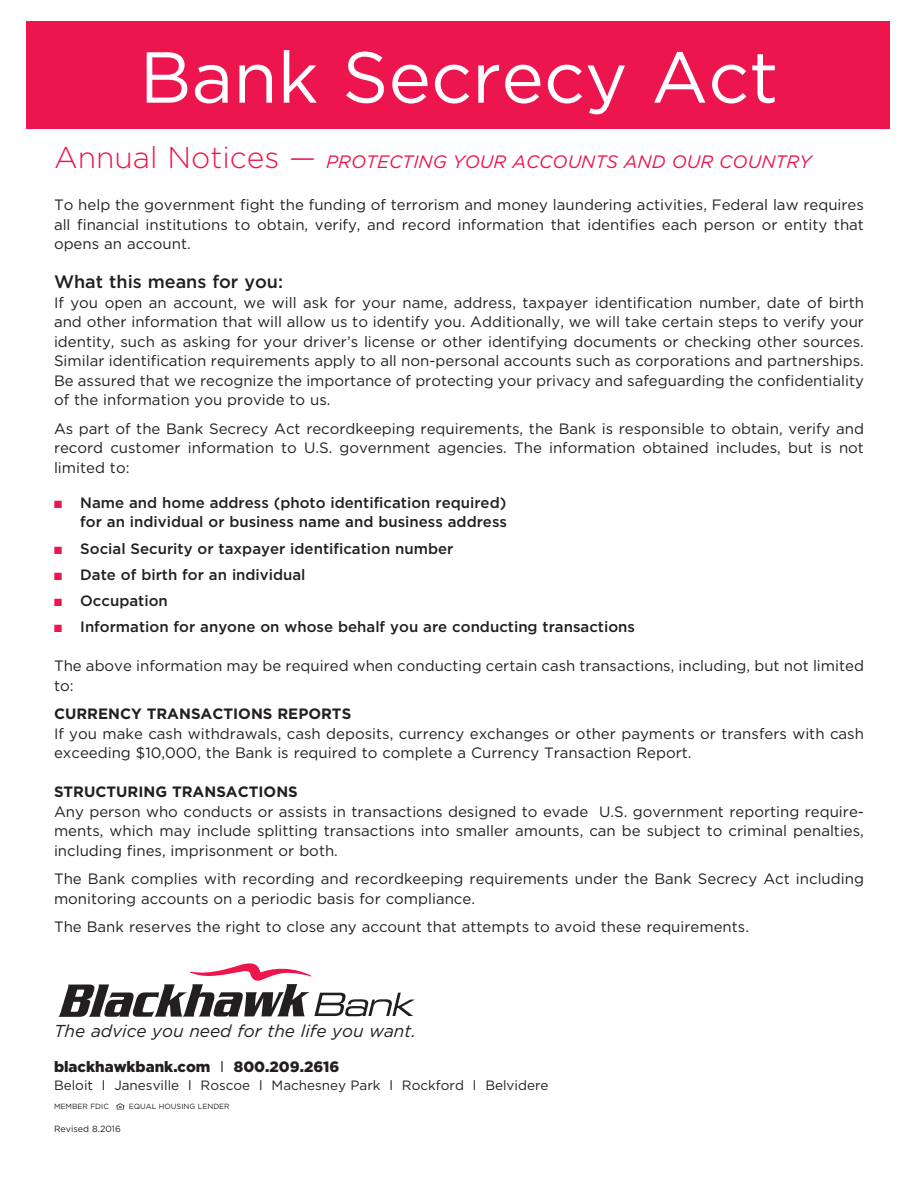
<style>
.page{position:relative;width:918px;height:1188px;background:#fff}
.page>*{position:absolute;margin:0;border:0;box-sizing:border-box;transform-origin:0 0}
.t1{font:72px "Gotham";color:#fff}
.t2{font:italic 18px "Gotham";color:#ed154e}
.t3{font:500 18px "Gotham";color:#231f20}
.t4{font:italic 17.25px "Gotham";color:#231f20}
.t5{font:15px/19.5px "Gotham";color:#231f20;text-align:justify}
.t6{font:500 15px "Gotham";color:#231f20}
.t7{font:700 15px "Gotham";color:#231f20}
.t8{font:900 15px "Gotham";color:#231f20}
.t9{font:13.5px "Gotham";color:#231f20}
.t10{font:9px "Gotham";color:#231f20}
.t11{font:7.5px "Gotham";color:#231f20}
.s1{font-weight:300;font-style:normal;font-size:30px}
.s2{color:#ed154e}
.s3{font-weight:400}
</style>
<div class="page">
<svg style="left:58px;top:963px;width:357px;height:54px"></svg>
<svg style="left:116px;top:1103px;width:8px;height:6px"></svg>
<div style="left:26px;top:21px;width:864px;height:108px;background:#ed154e"></div>
<p class="t1" style="left:140px;top:37px;width:640px">Bank Secrecy Act</p>
<p class="t2" style="left:54px;top:151px;width:759px"><span class="s1">Annual Notices —</span> PROTECTING YOUR ACCOUNTS AND OUR COUNTRY</p>
<p class="t5" style="left:54px;top:195px;width:812px">To help the government fight the funding of terrorism and money laundering activities, Federal law requires all financial institutions to obtain, verify, and record information that identifies each person or entity that opens an account.</p>
<p class="t3" style="left:54px;top:272px;width:231px">What this means for you:</p>
<p class="t5" style="left:54px;top:292px;width:812px">If you open an account, we will ask for your name, address, taxpayer identification number, date of birth and other information that will allow us to identify you. Additionally, we will take certain steps to verify your identity, such as asking for your driver’s license or other identifying documents or checking other sources.<br>Similar identification requirements apply to all non-personal accounts such as corporations and partnerships.<br>Be assured that we recognize the importance of protecting your privacy and safeguarding the confidentiality of the information you provide to us.</p>
<p class="t5" style="left:54px;top:418px;width:812px">As part of the Bank Secrecy Act recordkeeping requirements, the Bank is responsible to obtain, verify and record customer information to U.S. government agencies. The information obtained includes, but is not limited to:</p>
<p class="t6" style="left:54px;top:494px;width:454px"><span class="s2">■</span> Name and home address (photo identification required)</p>
<p class="t6" style="left:80px;top:514px;width:428px">for an individual or business name and business address</p>
<p class="t6" style="left:54px;top:540px;width:401px"><span class="s2">■</span> Social Security or taxpayer identification number</p>
<p class="t6" style="left:54px;top:566px;width:253px"><span class="s2">■</span> Date of birth for an individual</p>
<p class="t6" style="left:54px;top:592px;width:115px"><span class="s2">■</span> Occupation</p>
<p class="t6" style="left:54px;top:619px;width:583px"><span class="s2">■</span> Information for anyone on whose behalf you are conducting transactions</p>
<p class="t5" style="left:54px;top:656px;width:812px">The above information may be required when conducting certain cash transactions, including, but not limited to:</p>
<p class="t7" style="left:54px;top:705px;width:299px">CURRENCY TRANSACTIONS REPORTS</p>
<p class="t5" style="left:54px;top:724px;width:811px">If you make cash withdrawals, cash deposits, currency exchanges or other payments or transfers with cash exceeding $10,000, the Bank is required to complete a Currency Transaction Report.</p>
<p class="t7" style="left:54px;top:783px;width:245px">STRUCTURING TRANSACTIONS</p>
<p class="t5" style="left:54px;top:802px;width:812px">Any person who conducts or assists in transactions designed to evade U.S. government reporting require&shy;ments, which may include splitting transactions into smaller amounts, can be subject to criminal penalties, including fines, imprisonment or both.</p>
<p class="t5" style="left:54px;top:869px;width:812px">The Bank complies with recording and recordkeeping requirements under the Bank Secrecy Act including monitoring accounts on a periodic basis for compliance.</p>
<p class="t5" style="left:54px;top:917px;width:697px">The Bank reserves the right to close any account that attempts to avoid these requirements.</p>
<p class="t4" style="left:54px;top:1022px;width:363px">The advice you need for the life you want.</p>
<p class="t8" style="left:54px;top:1058px;width:287px">blackhawkbank.com <span class="s3">l</span> 800.209.2616</p>
<p class="t9" style="left:54px;top:1078px;width:496px">Beloit l Janesville l Roscoe l Machesney Park l Rockford l Belvidere</p>
<p class="t11" style="left:54px;top:1103px;width:56px">MEMBER FDIC</p>
<p class="t11" style="left:129px;top:1103px;width:103px">EQUAL HOUSING LENDER</p>
<p class="t10" style="left:54px;top:1124px;width:68px">Revised 8.2016</p>
</div>
